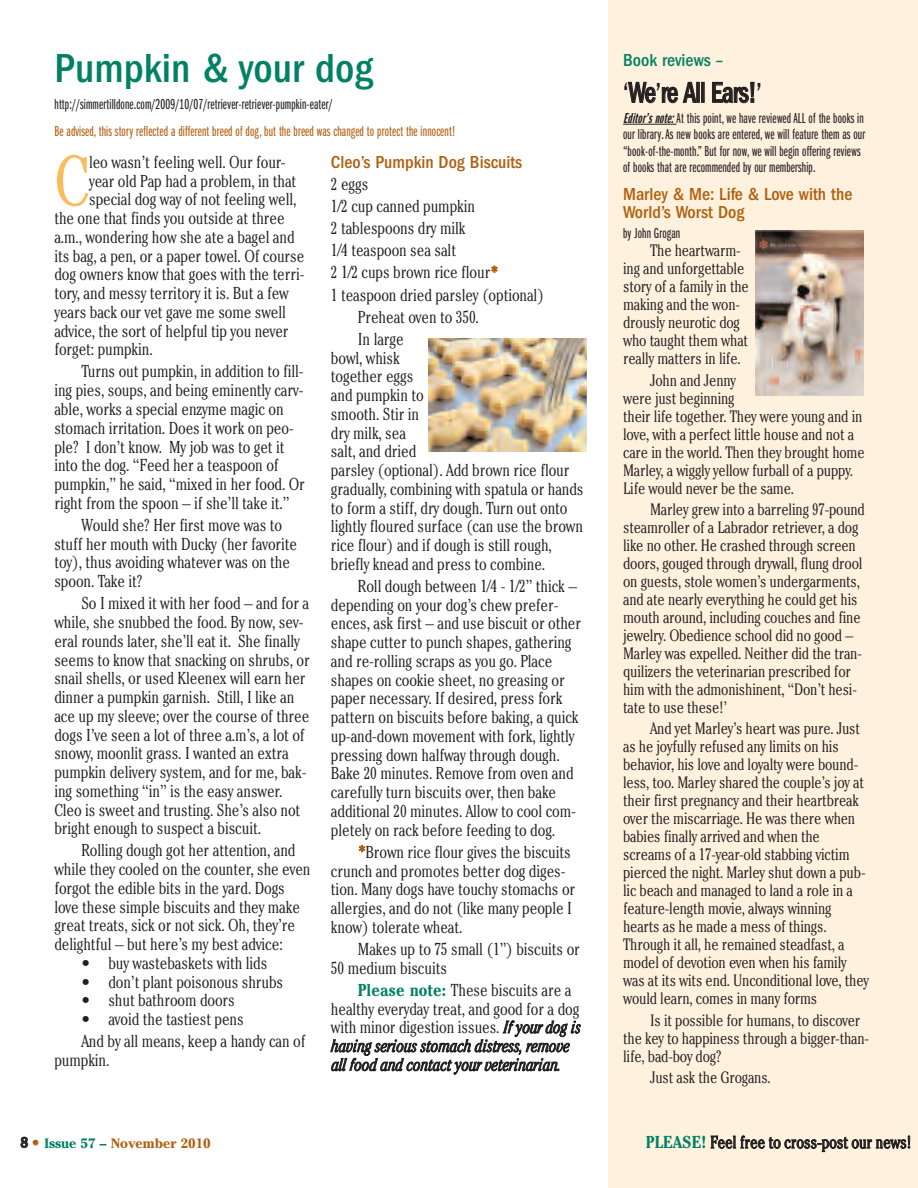
<style>
.page{position:relative;width:918px;height:1188px;background:#fff}
.page>*{position:absolute;margin:0;border:0;box-sizing:border-box;transform-origin:0 0}
.t1{font:300 condensed 70.8px "Cheltenham";color:#fcbc5e}
.t2{font:500 condensed 42px "Franklin Gothic";color:#008164}
.t3{font:500 condensed 30px "Franklin Gothic";letter-spacing:-.035em;color:#231f20;scale:.85 1}
.t4{font:500 condensed 18px/18px "Franklin Gothic";color:#b05f0f}
.t5{font:500 condensed 18px "Franklin Gothic";color:#008164}
.t6{font:300 condensed 17.25px/18.8px "Cheltenham";letter-spacing:-.01em;color:#231f20}
.t7{font:italic 300 condensed 17.25px/18.8px "Cheltenham";letter-spacing:-.01em;color:#231f20}
.t8{font:300 condensed 16.5px/18px "Cheltenham";letter-spacing:-.01em;color:#231f20}
.t9{font:15px/16.5px "Franklin Gothic Book X Cmpr";letter-spacing:.01em;color:#231f20}
.t10{font:15px "Franklin Gothic Book X Cmpr";letter-spacing:.01em;color:#b05f0f}
.t11{font:700 13.5px "Cheltenham";color:#b05f0f}
.s1{color:#b05f0f}
.s2{font-weight:700;font-style:normal;color:#008164}
.s3{font-style:normal}
.s4{font-family:"Franklin Gothic Demi X Cmpr";font-style:italic}
.s5{font-family:"Franklin Gothic";font-weight:500;font-stretch:condensed;font-size:15px;color:#231f20}
.s6{font-weight:300;font-stretch:condensed}
.s7{color:#008164}
.s8{font-weight:700;color:#008164}
</style>
<div class="page">
<div style="left:608px;top:0;width:310px;height:1188px;background:#fef1dd"></div>
<hr style="left:623px;top:124px;width:53px;height:1px;background:#231f20">
<img style="left:429px;top:338px;width:158px;height:113px">
<img style="left:755px;top:231px;width:109px;height:165px">
<h2 class="t2" style="left:55px;top:54px;width:320px">Pumpkin &amp; your dog</h2>
<p class="t9" style="left:55px;top:97px;width:280px">http://simmertilldone.com/2009/10/07/retriever-retriever-pumpkin-eater/</p>
<p class="t10" style="left:55px;top:125px;width:402px">Be advised, this story reflected a different breed of dog, but the breed was changed to protect the innocent!</p>
<h1 class="t1" style="left:54px;top:156px;width:37px">C</h1>
<p class="t6" style="left:89px;top:154px;width:198px">leo wasn’t feeling well. Our four-</p>
<p class="t6" style="left:89px;top:173px;width:209px">year old Pap had a problem, in that</p>
<p class="t6" style="left:89px;top:192px;width:209px">special dog way of not feeling well,</p>
<p class="t6" style="left:54px;top:210px;width:232px">the one that finds you outside at three</p>
<p class="t6" style="left:54px;top:229px;width:242px">a.m., wondering how she ate a bagel and</p>
<p class="t6" style="left:54px;top:248px;width:251px">its bag, a pen, or a paper towel. Of course</p>
<p class="t6" style="left:54px;top:267px;width:252px">dog owners know that goes with the terri-</p>
<p class="t6" style="left:54px;top:285px;width:236px">tory, and messy territory it is. But a few</p>
<p class="t6" style="left:54px;top:304px;width:233px">years back our vet gave me some swell</p>
<p class="t6" style="left:54px;top:323px;width:236px">advice, the sort of helpful tip you never</p>
<p class="t6" style="left:54px;top:342px;width:100px">forget: pumpkin.</p>
<p class="t6" style="left:54px;top:364px;width:252px;text-indent:27px">Turns out pumpkin, in addition to fill&shy;ing pies, soups, and being eminently carv&shy;able, works a special enzyme magic on stomach irritation. Does it work on peo&shy;ple? I don’t know. My job was to get it into the dog. “Feed her a teaspoon of pumpkin,” he said, “mixed in her food. Or right from the spoon – if she’ll take it.”</p>
<p class="t6" style="left:54px;top:517px;width:244px;text-indent:27px">Would she? Her first move was to stuff her mouth with Ducky (her favorite toy), thus avoiding whatever was on the spoon. Take it?</p>
<p class="t6" style="left:54px;top:596px;width:257px;text-indent:27px">So I mixed it with her food – and for a while, she snubbed the food. By now, sev&shy;eral rounds later, she’ll eat it. She finally seems to know that snacking on shrubs, or snail shells, or used Kleenex will earn her dinner a pumpkin garnish. Still, I like an ace up my sleeve; over the course of three dogs I’ve seen a lot of three a.m’s, a lot of snowy, moonlit grass. I wanted an extra pumpkin delivery system, and for me, bak&shy;ing something “in” is the easy answer.<br>Cleo is sweet and trusting. She’s also not bright enough to suspect a biscuit.</p>
<p class="t6" style="left:54px;top:843px;width:258px;text-indent:27px">Rolling dough got her attention, and while they cooled on the counter, she even forgot the edible bits in the yard. Dogs love these simple biscuits and they make great treats, sick or not sick. Oh, they’re delightful – but here’s my best advice:</p>
<p class="t6" style="left:81px;top:955px;width:187px">• buy wastebaskets with lids</p>
<p class="t6" style="left:81px;top:974px;width:203px">• don’t plant poisonous shrubs</p>
<p class="t6" style="left:81px;top:993px;width:155px">• shut bathroom doors</p>
<p class="t6" style="left:81px;top:1010px;width:226px;line-height:22.2px">• avoid the tastiest pens<br>And by all means, keep a handy can of</p>
<p class="t6" style="left:54px;top:1052px;width:57px">pumpkin.</p>
<p class="t4" style="left:331px;top:154px;width:193px">Cleo’s Pumpkin Dog Biscuits</p>
<p class="t6" style="left:331px;top:176px;width:39px">2 eggs</p>
<p class="t6" style="left:331px;top:198px;width:146px">1/2 cup canned pumpkin</p>
<p class="t6" style="left:331px;top:220px;width:136px">2 tablespoons dry milk</p>
<p class="t6" style="left:331px;top:243px;width:127px">1/4 teaspoon sea salt</p>
<p class="t6" style="left:331px;top:265px;width:169px">2 1/2 cups brown rice flour<span class="s1">*</span></p>
<p class="t6" style="left:331px;top:287px;width:215px">1 teaspoon dried parsley (optional)</p>
<p class="t6" style="left:358px;top:309px;width:122px">Preheat oven to 350.</p>
<p class="t6" style="left:358px;top:331px;width:47px">In large</p>
<p class="t6" style="left:331px;top:350px;width:254px">bowl, whisk<br>together eggs<br>and pumpkin to<br>smooth. Stir in<br>dry milk, sea<br>salt, and dried<br>parsley (optional). Add brown rice flour gradually, combining with spatula or hands to form a stiff, dry dough. Turn out onto lightly floured surface (can use the brown rice flour) and if dough is still rough, briefly knead and press to combine.</p>
<p class="t6" style="left:331px;top:578px;width:252px;text-indent:27px">Roll dough between 1/4 - 1/2” thick – depending on your dog’s chew prefer&shy;ences, ask first – and use biscuit or other shape cutter to punch shapes, gathering and re-rolling scraps as you go. Place shapes on cookie sheet, no greasing or paper necessary. If desired, press fork pattern on biscuits before baking, a quick up-and-down movement with fork, lightly pressing down halfway through dough.<br>Bake 20 minutes. Remove from oven and carefully turn biscuits over, then bake additional 20 minutes. Allow to cool com&shy;pletely on rack before feeding to dog.</p>
<p class="t6" style="left:331px;top:844px;width:246px;text-indent:27px"><span class="s1">*</span>Brown rice flour gives the biscuits crunch and promotes better dog diges&shy;tion. Many dogs have touchy stomachs or allergies, and do not (like many people I know) tolerate wheat.</p>
<p class="t6" style="left:331px;top:941px;width:250px;text-indent:27px">Makes up to 75 small (1”) biscuits or<br>50 medium biscuits</p>
<p class="t7" style="left:331px;top:982px;width:252px;text-indent:27px"><span class="s2">Please note:</span> <span class="s3">These biscuits are a healthy everyday treat, and good for a dog with minor digestion issues.</span> Ifyour dog is having serious stomach distress, remove all food and contact your veterinarian.</p>
<p class="t5" style="left:623px;top:54px;width:102px">Book reviews –</p>
<h3 class="t3" style="left:623px;top:82px;width:165px">‘We’re All Ears!’</h3>
<p class="t9" style="left:623px;top:110px;width:244px"><span class="s4">Editor’snote:</span>At this point, we have reviewed ALL of the books in our library.As new books are entered, we will feature them as our “book-of-the-month.” But for now, we will begin offering reviews of books that are recommended by our membership.</p>
<p class="t4" style="left:623px;top:187px;width:231px">Marley &amp; Me: Life &amp; Love with the<br>World’s Worst Dog</p>
<p class="t9" style="left:623px;top:226px;width:59px">by John Grogan</p>
<p class="t8" style="left:623px;top:243px;width:127px;text-indent:27px">The heartwarm&shy;ing and unforgettable story of a family in the making and the won&shy;drously neurotic dog who taught them what really matters in life.</p>
<p class="t8" style="left:623px;top:372px;width:243px;text-indent:27px">John and Jenny<br>were just beginning<br>their life together. They were young and in love, with a perfect little house and not a care in the world. Then they brought home<br>Marley, a wiggly yellow furball of a puppy.<br>Life would never be the same.</p>
<p class="t8" style="left:623px;top:502px;width:243px;text-indent:27px">Marley grew into a barreling 97-pound steamroller of a Labrador retriever, a dog like no other. He crashed through screen doors, gouged through drywall, flung drool on guests, stole women’s undergarments, and ate nearly everything he could get his mouth around, including couches and fine jewelry. Obedience school did no good – Marley was expelled. Neither did the tran&shy;quilizers the veterinarian prescribed for him with the admonishinent, “Don’t hesi&shy;tate to use these!’</p>
<p class="t8" style="left:623px;top:721px;width:247px;text-indent:27px">And yet Marley’s heart was pure. Just as he joyfully refused any limits on his behavior, his love and loyalty were bound&shy;less, too. Marley shared the couple’s joy at their first pregnancy and their heartbreak over the miscarriage. He was there when babies finally arrived and when the screams of a 17-year-old stabbing victim pierced the night. Marley shut down a pub&shy;lic beach and managed to land a role in a feature-length movie, always winning hearts as he made a mess of things.<br>Through it all, he remained steadfast, a model of devotion even when his family was at its wits end. Unconditional love, they would learn, comes in many forms</p>
<p class="t8" style="left:623px;top:1013px;width:247px;text-indent:27px">Is it possible for humans, to discover the key to happiness through a bigger-than&shy;life, bad-boy dog?</p>
<p class="t8" style="left:650px;top:1070px;width:122px">Just ask the Grogans.</p>
<p class="t11" style="left:20px;top:1138px;width:192px"><span class="s5">8</span> <span class="s6">•</span> <span class="s7">Issue 57 –</span> November 2010</p>
<p class="t6" style="left:646px;top:1134px;width:267px"><span class="s8">PLEASE!</span> Feel free to cross-post our news!</p>
</div>
